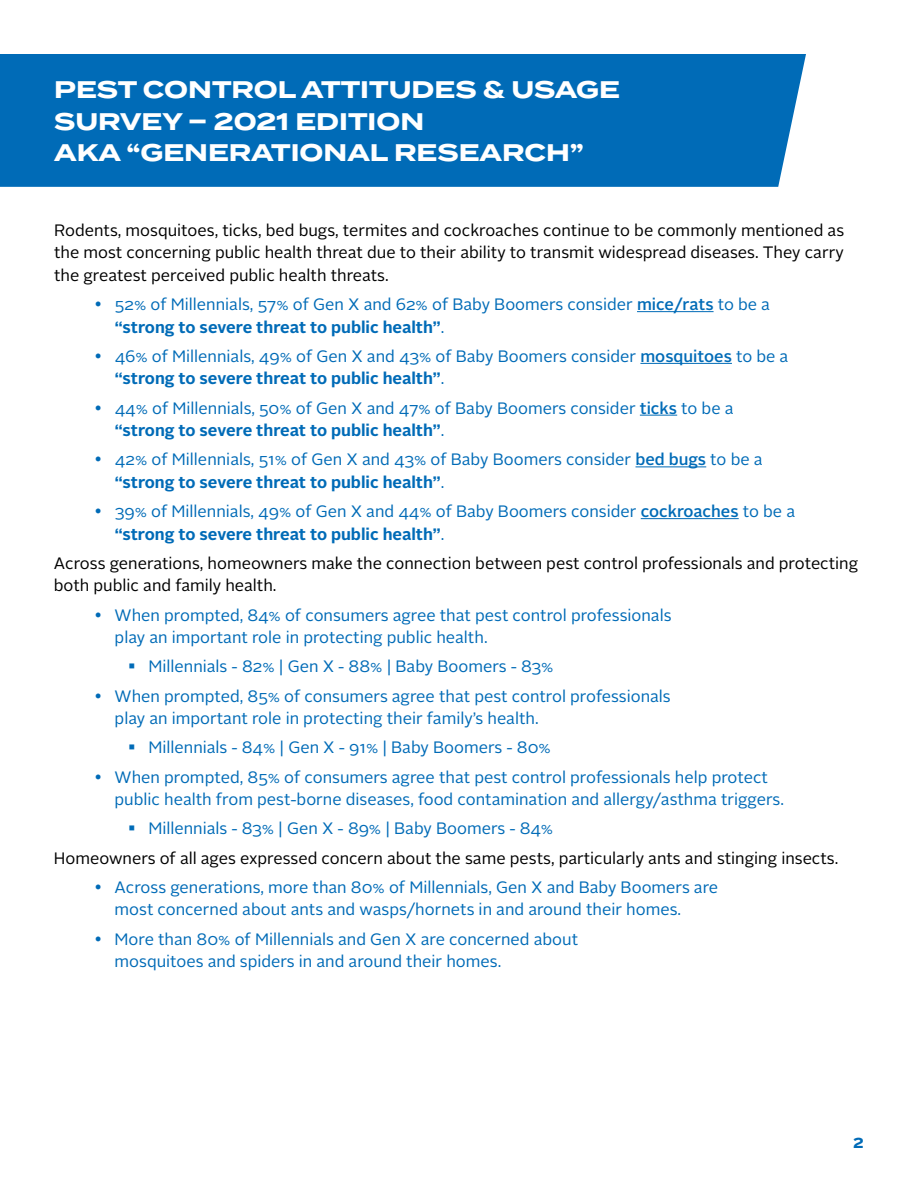
<style>
.page{position:relative;width:918px;height:1188px;background:#fff}
.page>*{position:absolute;margin:0;border:0;box-sizing:border-box;transform-origin:0 0}
.t1{font:700 24px/31.5px "Termina";color:#fff}
.t2{font:700 18px "Alright Sans";color:#006bb7}
.t3{font:16.5px/22.5px "Alright Sans";color:#006bb7}
.t4{font:16.5px/22.5px "Alright Sans";color:#000;text-align:justify}
.s1{font-weight:500}
.s2{font-weight:700}
</style>
<div class="page">
<hr style="left:637px;top:311px;width:77px;height:1px;background:#006bb7">
<hr style="left:640px;top:363px;width:92px;height:1px;background:#006bb7">
<hr style="left:640px;top:415px;width:37px;height:1px;background:#006bb7">
<hr style="left:636px;top:466px;width:70px;height:1px;background:#006bb7">
<hr style="left:641px;top:518px;width:98px;height:1px;background:#006bb7">
<div style="left:0;top:54px;width:806px;height:133px;background:#006bb7"></div>
<h1 class="t1" style="left:54px;top:74px;width:567px">PEST CONTROL ATTITUDES &amp; USAGE<br>SURVEY – 2021 EDITION<br>AKA “GENERATIONAL RESEARCH”</h1>
<p class="t4" style="left:54px;top:219px;width:792px">Rodents, mosquitoes, ticks, bed bugs, termites and cockroaches continue to be commonly mentioned as the most concerning public health threat due to their ability to transmit widespread diseases. They carry the greatest perceived public health threats.</p>
<p class="t3" style="left:115px;top:293px;width:657px">52% of Millennials, 57% of Gen X and 62% of Baby Boomers consider <span class="s1">mice/rats</span> to be a <span class="s2">“strong to severe threat to public health”</span>.</p>
<p class="t3" style="left:115px;top:345px;width:675px">46% of Millennials, 49% of Gen X and 43% of Baby Boomers consider <span class="s1">mosquitoes</span> to be a <span class="s2">“strong to severe threat to public health”</span>.</p>
<p class="t3" style="left:115px;top:397px;width:620px">44% of Millennials, 50% of Gen X and 47% of Baby Boomers consider <span class="s1">ticks</span> to be a <span class="s2">“strong to severe threat to public health”</span>.</p>
<p class="t3" style="left:115px;top:449px;width:649px">42% of Millennials, 51% of Gen X and 43% of Baby Boomers consider <span class="s1">bed bugs</span> to be a <span class="s2">“strong to severe threat to public health”</span>.</p>
<p class="t3" style="left:115px;top:500px;width:682px">39% of Millennials, 49% of Gen X and 44% of Baby Boomers consider <span class="s1">cockroaches</span> to be a <span class="s2">“strong to severe threat to public health”</span>.</p>
<p class="t4" style="left:54px;top:552px;width:806px">Across generations, homeowners make the connection between pest control professionals and protecting both public and family health.</p>
<p class="t3" style="left:115px;top:604px;width:558px">When prompted, 84% of consumers agree that pest control professionals play an important role in protecting public health.</p>
<p class="t3" style="left:115px;top:652px;width:558px;line-height:29.2px;text-indent:34px">Millennials - 82% | Gen X - 88% | Baby Boomers - 83%<br>When prompted, 85% of consumers agree that pest control professionals</p>
<p class="t3" style="left:115px;top:707px;width:426px">play an important role in protecting their family’s health.</p>
<p class="t3" style="left:148px;top:737px;width:404px">Millennials - 84% | Gen X - 91% | Baby Boomers - 80%</p>
<p class="t3" style="left:115px;top:766px;width:655px">When prompted, 85% of consumers agree that pest control professionals help protect</p>
<p class="t3" style="left:148px;top:785px;width:637px;line-height:29.2px;text-indent:-34px">public health from pest-borne diseases, food contamination and allergy/asthma triggers.<br>Millennials - 83% | Gen X - 89% | Baby Boomers - 84%</p>
<p class="t4" style="left:54px;top:847px;width:786px">Homeowners of all ages expressed concern about the same pests, particularly ants and stinging insects.</p>
<p class="t3" style="left:115px;top:876px;width:605px">Across generations, more than 80% of Millennials, Gen X and Baby Boomers are most concerned about ants and wasps/hornets in and around their homes.</p>
<p class="t3" style="left:115px;top:928px;width:465px">More than 80% of Millennials and Gen X are concerned about mosquitoes and spiders in and around their homes.</p>
<p class="t2" style="left:853px;top:1129px;width:13px">2</p>
</div>
